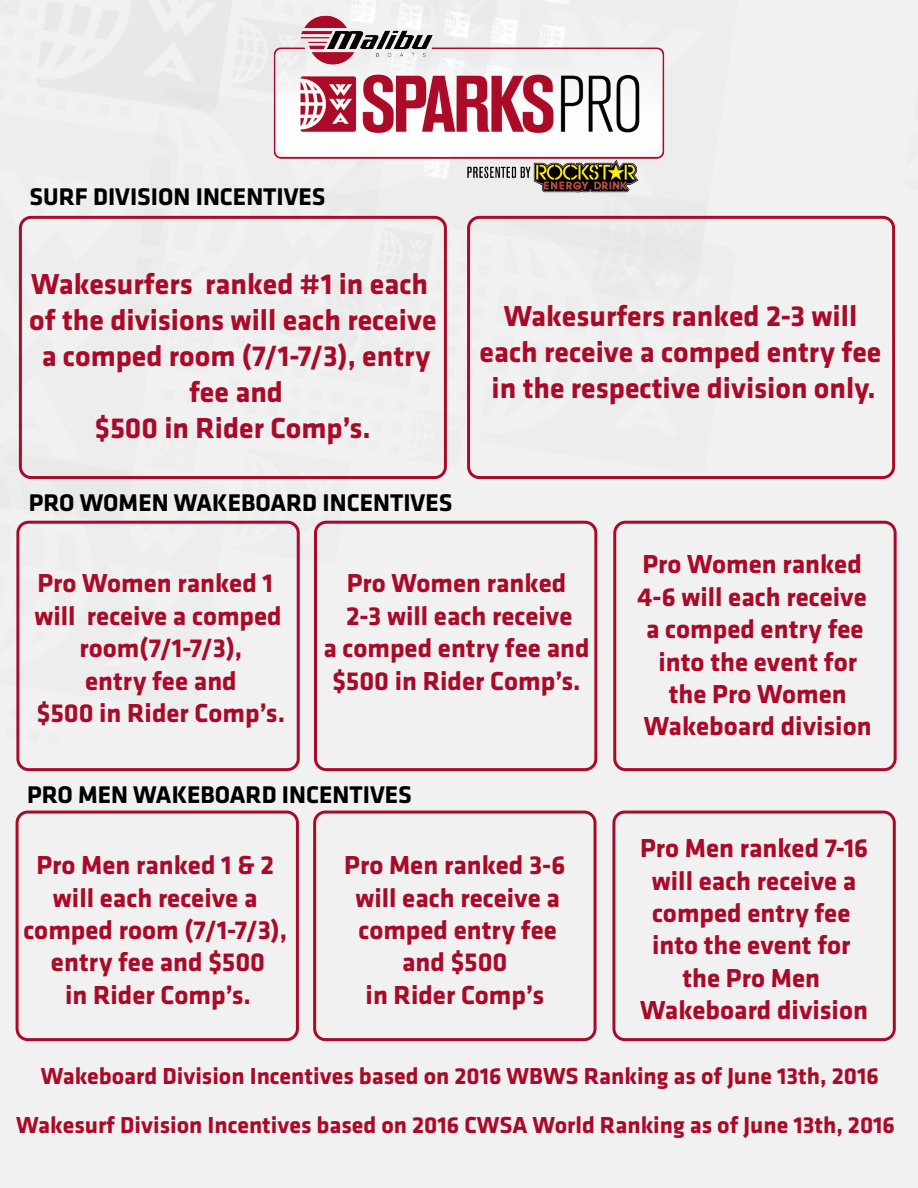
<style>
.page{position:relative;width:918px;height:1188px;background:#f1f1f1}
.page>*{position:absolute;margin:0;border:0;box-sizing:border-box;transform-origin:0 0}
.t1{font:700 30px/36px "Klavika";color:#ab0928;text-align:center}
.t2{font:700 27px/32.4px "Klavika";color:#ab0928;text-align:center}
.t3{font:700 25.05px "Klavika";color:#000}
.t4{font:700 24px/49.5px "Klavika";color:#ab0928;text-align:center}
</style>
<div class="page">
<img style="left:258px;top:0;width:421px;height:209px">
<div style="left:16px;top:811px;width:283px;height:230px;border:3px solid #ab0928;border-radius:11px"></div>
<div style="left:313px;top:811px;width:284px;height:230px;border:3px solid #ab0928;border-radius:11px"></div>
<div style="left:612px;top:811px;width:284px;height:230px;border:3px solid #ab0928;border-radius:11px"></div>
<div style="left:16px;top:521px;width:284px;height:250px;border:3px solid #ab0928;border-radius:11px"></div>
<div style="left:314px;top:521px;width:283px;height:250px;border:3px solid #ab0928;border-radius:11px"></div>
<div style="left:613px;top:521px;width:284px;height:250px;border:3px solid #ab0928;border-radius:11px"></div>
<div style="left:19px;top:216px;width:428px;height:263px;border:3px solid #ab0928;border-radius:11px"></div>
<div style="left:467px;top:216px;width:428px;height:263px;border:3px solid #ab0928;border-radius:11px"></div>
<p class="t3" style="left:30px;top:183px;width:298px">SURF DIVISION INCENTIVES</p>
<p class="t1" style="left:29px;top:267px;width:409px">Wakesurfers ranked #1 in each of the divisions will each receive a comped room (7/1-7/3), entry fee and<br>$500 in Rider Comp’s.</p>
<p class="t3" style="left:29px;top:489px;width:425px">PRO WOMEN WAKEBOARD INCENTIVES</p>
<p class="t1" style="left:480px;top:299px;width:404px">Wakesurfers ranked 2-3 will each receive a comped entry fee in the respective division only.</p>
<p class="t2" style="left:34px;top:568px;width:252px">Pro Women ranked 1 will receive a comped room(7/1-7/3),<br>entry fee and<br>$500 in Rider Comp’s.</p>
<p class="t2" style="left:323px;top:568px;width:268px">Pro Women ranked<br>2-3 will each receive<br>a comped entry fee and $500 in Rider Comp’s.</p>
<p class="t3" style="left:27px;top:781px;width:386px">PRO MEN WAKEBOARD INCENTIVES</p>
<p class="t2" style="left:23px;top:850px;width:265px">Pro Men ranked 1 &amp; 2 will each receive a comped room (7/1-7/3), entry fee and $500<br>in Rider Comp’s.</p>
<p class="t2" style="left:344px;top:850px;width:223px">Pro Men ranked 3-6 will each receive a comped entry fee and $500<br>in Rider Comp’s</p>
<p class="t2" style="left:637px;top:549px;width:236px">Pro Women ranked<br>4-6 will each receive a comped entry fee into the event for the Pro Women<br>Wakeboard division</p>
<p class="t2" style="left:640px;top:833px;width:230px">Pro Men ranked 7-16 will each receive a comped entry fee into the event for the Pro Men<br>Wakeboard division</p>
<p class="t4" style="left:16px;top:1051px;width:880px">Wakeboard Division Incentives based on 2016 WBWS Ranking as of June 13th, 2016<br>Wakesurf Division Incentives based on 2016 CWSA World Ranking as of June 13th, 2016</p>
</div>
